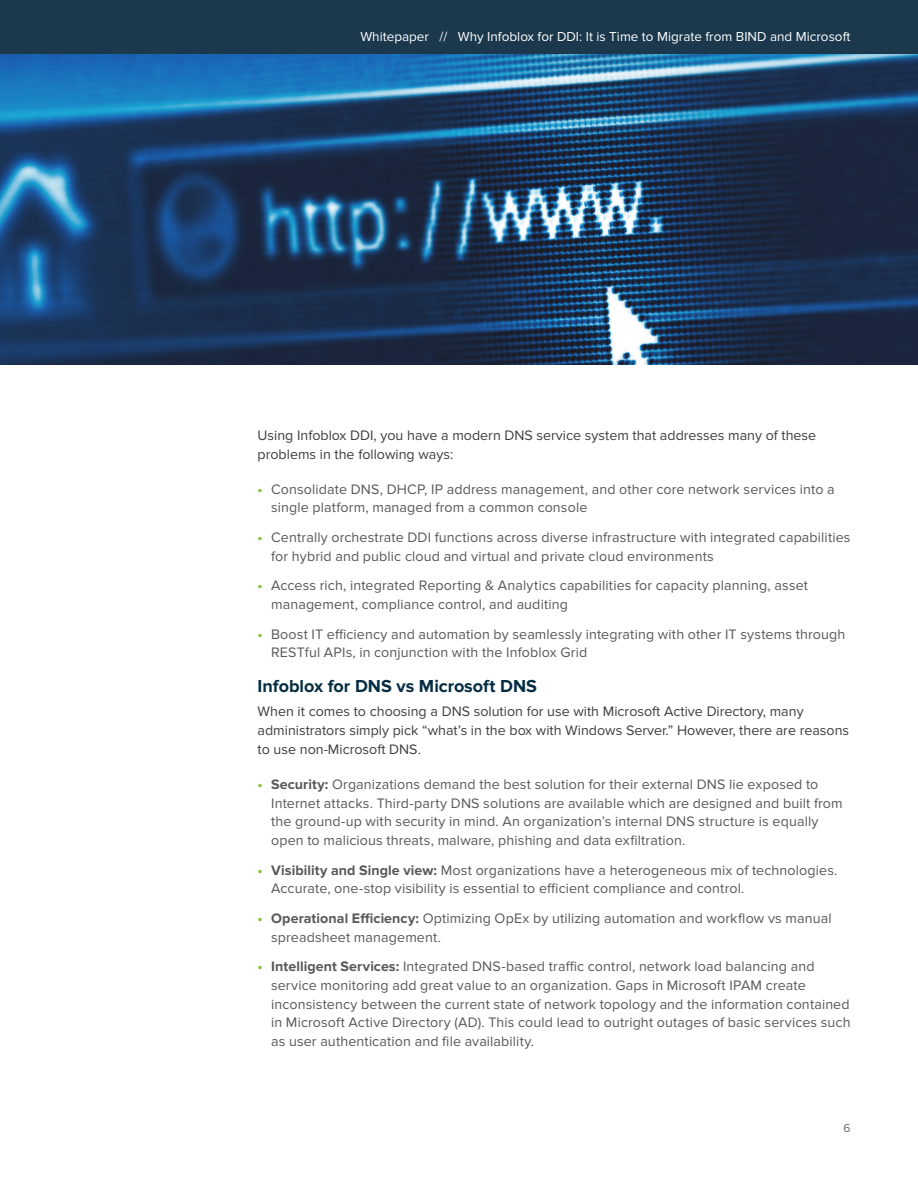
<style>
.page{position:relative;width:918px;height:1188px;background:#fff}
.page>*{position:absolute;margin:0;border:0;box-sizing:border-box;transform-origin:0 0}
.Sub_section_header{font:700 18px "Proxima Nova";color:#042c42}
.t1{font:14.25px/18.8px "Proxima Nova";letter-spacing:.01em;color:#57585a}
.Body_text{font:14.25px/18.8px "Proxima Nova";color:#3e3e3f}
.Body_text-2{font:13.5px "Proxima Nova";color:#fff}
.Body_text-3{font:12px "Proxima Nova";color:#6c6d70}
.s1{font-weight:700;color:#87bf40}
.s2{font-weight:700}
</style>
<div class="page">
<img style="left:0;top:54px;width:918px;height:310px">
<div style="left:0;top:0;width:918px;height:54px;background:#1b384c"></div>
<p class="Body_text-2" style="left:360px;top:29px;width:492px">Whitepaper // Why Infoblox for DDI: It is Time to Migrate from BIND and Microsoft</p>
<p class="Body_text" style="left:258px;top:426px;width:560px">Using Infoblox DDI, you have a modern DNS service system that addresses many of these problems in the following ways:</p>
<p class="t1" style="left:271px;top:480px;width:565px;text-indent:-14px"><span class="s1">•</span> Consolidate DNS, DHCP, IP address management, and other core network services into a single platform, managed from a common console</p>
<p class="t1" style="left:271px;top:528px;width:581px;text-indent:-14px"><span class="s1">•</span> Centrally orchestrate DDI functions across diverse infrastructure with integrated capabilities for hybrid and public cloud and virtual and private cloud environments</p>
<p class="t1" style="left:271px;top:576px;width:538px;text-indent:-14px"><span class="s1">•</span> Access rich, integrated Reporting &amp; Analytics capabilities for capacity planning, asset management, compliance control, and auditing</p>
<p class="t1" style="left:271px;top:625px;width:576px;text-indent:-14px"><span class="s1">•</span> Boost IT efficiency and automation by seamlessly integrating with other IT systems through<br>RESTful APIs, in conjunction with the Infoblox Grid</p>
<p class="Sub_section_header" style="left:258px;top:676px;width:281px">Infoblox for DNS vs Microsoft DNS</p>
<p class="Body_text" style="left:258px;top:702px;width:593px">When it comes to choosing a DNS solution for use with Microsoft Active Directory, many administrators simply pick “what’s in the box with Windows Server.” However, there are reasons to use non-Microsoft DNS.</p>
<p class="t1" style="left:271px;top:775px;width:573px;text-indent:-14px"><span class="s1">•</span> <span class="s2">Security:</span> Organizations demand the best solution for their external DNS lie exposed to Internet attacks. Third-party DNS solutions are available which are designed and built from the ground-up with security in mind. An organization’s internal DNS structure is equally open to malicious threats, malware, phishing and data exfiltration.</p>
<p class="t1" style="left:271px;top:861px;width:568px;text-indent:-14px"><span class="s1">•</span> <span class="s2">Visibility and Single view:</span> Most organizations have a heterogeneous mix of technologies.<br>Accurate, one-stop visibility is essential to efficient compliance and control.</p>
<p class="t1" style="left:271px;top:909px;width:562px;text-indent:-14px"><span class="s1">•</span> <span class="s2">Operational Efficiency:</span> Optimizing OpEx by utilizing automation and workflow vs manual spreadsheet management.</p>
<p class="t1" style="left:271px;top:957px;width:581px;text-indent:-14px"><span class="s1">•</span> <span class="s2">Intelligent Services:</span> Integrated DNS-based traffic control, network load balancing and service monitoring add great value to an organization. Gaps in Microsoft IPAM create inconsistency between the current state of network topology and the information contained in Microsoft Active Directory (AD). This could lead to outright outages of basic services such as user authentication and file availability.</p>
<p class="Body_text-3" style="left:843px;top:1121px;width:9px">6</p>
</div>
